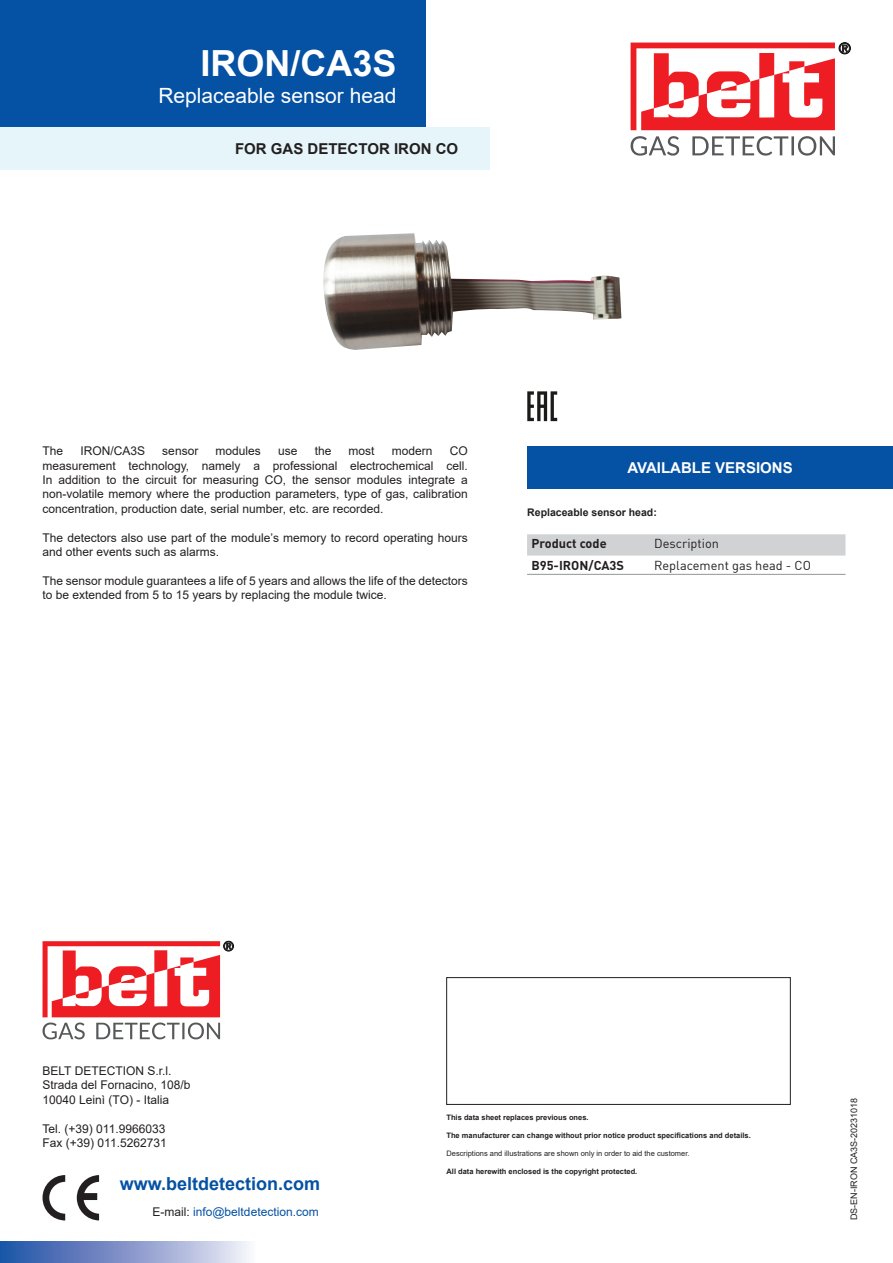
<style>
.page{position:relative;width:893px;height:1263px;background:#fff}
.page>*{position:absolute;margin:0;border:0;box-sizing:border-box;transform-origin:0 0}
.t1{font:700 36px "Arial";color:#fff}
.t2{font:21px "Arial";color:#fff}
.t3{font:700 18px "Arial";color:#0551a4}
.t4{font:700 15px "Arial";color:#231f20}
.t5{font:700 15px "Arial";color:#fff}
.t6{font:12.75px "DIN";color:#231f20}
.t7{font:700 12.75px "DIN Pro";color:#231f20}
.t8{font:12px/14.4px "Arial";color:#231f20}
.t9{font:12px "Arial";color:#0551a4}
.t10{font:700 10.5px "Arial";color:#231f20}
.t11{font:9px "Arial";color:#231f20}
.t12{font:700 7.5px "Arial";color:#231f20}
.t13{font:7.5px "Arial";color:#231f20}
.s1{color:#231f20}
</style>
<div class="page">
<svg style="left:527px;top:534px;width:318px;height:22px;background:#d2d3d5"></svg>
<hr style="left:527px;top:574px;width:123px;height:1px;background:#939598">
<hr style="left:650px;top:574px;width:195px;height:1px;background:#939598">
<div style="left:527px;top:446px;width:366px;height:43px;background:#0551a4"></div>
<div style="left:0;top:0;width:425px;height:128px;background:#0551a4"></div>
<svg style="left:631px;top:43px;width:204px;height:87px"></svg>
<div style="left:839px;top:43px;width:11px;height:11px;border:1px solid #020405;border-radius:50%"></div>
<div style="left:840px;top:43px;width:9px;height:10px;border:1px solid #231f20;border-radius:50%"></div>
<svg style="left:842px;top:45px;width:6px;height:7px"></svg>
<svg style="left:631px;top:136px;width:204px;height:20px"></svg>
<svg style="left:43px;top:1175px;width:56px;height:45px"></svg>
<div style="left:0;top:128px;width:489px;height:42px;background:#e6f5f9"></div>
<svg style="left:0;top:1242px;width:249px;height:21px;background:#8599cb"></svg>
<div style="left:224px;top:941px;width:10px;height:10px;border:1px solid #020405;border-radius:50%"></div>
<div style="left:225px;top:942px;width:8px;height:8px;background:#3a3637;border-radius:50%"></div>
<div style="left:224px;top:942px;width:9px;height:8px;border:1px solid #231f20;border-radius:50%"></div>
<svg style="left:227px;top:943px;width:4px;height:6px"></svg>
<svg style="left:43px;top:941px;width:177px;height:98px"></svg>
<div style="left:446px;top:977px;width:345px;height:128px;border:1px solid #231f20"></div>
<svg style="left:527px;top:391px;width:30px;height:30px"></svg>
<img style="left:323px;top:233px;width:298px;height:117px">
<p class="t1" style="left:200px;top:38px;width:198px">IRON/CA3S</p>
<p class="t2" style="left:158px;top:81px;width:240px">Replaceable sensor head</p>
<p class="t4" style="left:235px;top:138px;width:225px">FOR GAS DETECTOR IRON CO</p>
<p class="t8" style="left:43px;top:444px;width:427px;text-align:justify;text-indent:407px">CO measurement technology, namely a professional electrochemical cell.<br>In addition to the circuit for measuring CO, the sensor modules integrate a non-volatile memory where the production parameters, type of gas, calibration concentration, production date, serial number, etc. are recorded.</p>
<p class="t8" style="left:43px;top:530px;width:427px">The detectors also use part of the module’s memory to record operating hours and other events such as alarms.</p>
<p class="t8" style="left:43px;top:573px;width:427px">The sensor module guarantees a life of 5 years and allows the life of the detectors to be extended from 5 to 15 years by replacing the module twice.</p>
<p class="t8" style="left:43px;top:444px;width:22px">The</p>
<p class="t8" style="left:80px;top:444px;width:66px">IRON/CA3S</p>
<p class="t8" style="left:162px;top:444px;width:38px">sensor</p>
<p class="t8" style="left:216px;top:444px;width:47px">modules</p>
<p class="t8" style="left:278px;top:444px;width:21px">use</p>
<p class="t8" style="left:315px;top:444px;width:18px">the</p>
<p class="t8" style="left:349px;top:444px;width:28px">most</p>
<p class="t8" style="left:392px;top:444px;width:42px">modern</p>
<p class="t5" style="left:627px;top:457px;width:167px">AVAILABLE VERSIONS</p>
<p class="t10" style="left:527px;top:504px;width:131px">Replaceable sensor head:</p>
<p class="t7" style="left:531px;top:535px;width:77px">Product code</p>
<p class="t6" style="left:654px;top:535px;width:66px">Description</p>
<p class="t7" style="left:531px;top:556px;width:94px">B95-IRON/CA3S</p>
<p class="t6" style="left:654px;top:557px;width:158px">Replacement gas head - CO</p>
<p class="t8" style="left:43px;top:1063px;width:130px">BELT DETECTION S.r.l.</p>
<p class="t8" style="left:43px;top:1078px;width:150px">Strada del Fornacino, 108/b</p>
<p class="t8" style="left:43px;top:1092px;width:128px">10040 Leinì (TO) - Italia</p>
<p class="t8" style="left:43px;top:1121px;width:124px">Tel. (+39) 011.9966033</p>
<p class="t8" style="left:43px;top:1135px;width:126px">Fax (+39) 011.5262731</p>
<p class="t3" style="left:120px;top:1171px;width:202px">www.beltdetection.com</p>
<p class="t9" style="left:152px;top:1203px;width:168px"><span class="s1">E-mail:</span> info@beltdetection.com</p>
<p class="t12" style="left:446px;top:1112px;width:144px">This data sheet replaces previous ones.</p>
<p class="t12" style="left:446px;top:1130px;width:306px">The manufacturer can change without prior notice product specifications and details.</p>
<p class="t13" style="left:446px;top:1148px;width:245px">Descriptions and illustrations are shown only in order to aid the customer.</p>
<p class="t12" style="left:446px;top:1166px;width:192px">All data herewith enclosed is the copyright protected.</p>
<p class="t11" style="left:848px;top:1220px;width:124px;rotate:-90deg">DS-EN-IRON CA3S-20231018</p>
</div>
